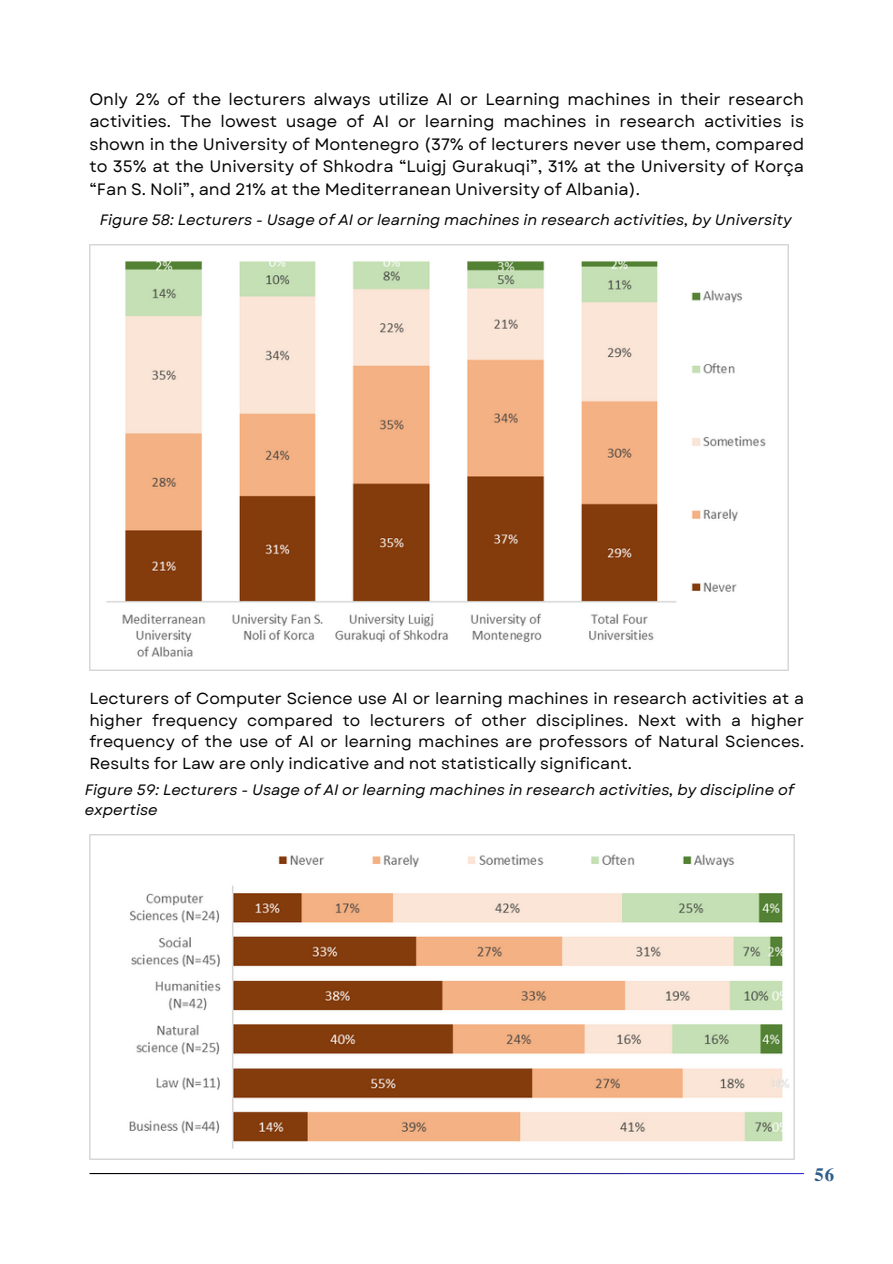
<style>
.page{position:relative;width:893px;height:1264px;background:#fff}
.page>*{position:absolute;margin:0;border:0;box-sizing:border-box;transform-origin:0 0}
.t1{font:700 18.75px "Te X Gyre Termes";color:#2f5e8a}
.t2{font:16.5px/22.5px "Garet";color:#050404;text-align:justify}
.t3{font:16.05px/21.9px "Garet";color:#050404;text-align:justify}
.t4{font:italic 15px/20.2px "Garet";color:#050404}
</style>
<div class="page">
<img style="left:89px;top:245px;width:699px;height:425px">
<img style="left:89px;top:834px;width:705px;height:325px">
<p class="t2" style="left:89px;top:88px;width:716px">Only 2% of the lecturers always utilize AI or Learning machines in their research activities. The lowest usage of AI or learning machines in research activities is shown in the University of Montenegro (37% of lecturers never use them, compared to 35% at the University of Shkodra “Luigj Gurakuqi”, 31% at the University of Korça “Fan S. Noli”, and 21% at the Mediterranean University of Albania).</p>
<p class="t4" style="left:100px;top:210px;width:693px">Figure 58: Lecturers - Usage of AI or learning machines in research activities, by University</p>
<p class="t3" style="left:89px;top:687px;width:716px">Lecturers of Computer Science use AI or learning machines in research activities at a higher frequency compared to lecturers of other disciplines. Next with a higher frequency of the use of AI or learning machines are professors of Natural Sciences.<br>Results for Law are only indicative and not statistically significant.</p>
<p class="t4" style="left:85px;top:779px;width:710px">Figure 59: Lecturers - Usage of AI or learning machines in research activities, by discipline of expertise</p>
<p class="t1" style="left:814px;top:1160px;width:21px">56</p>
</div>
